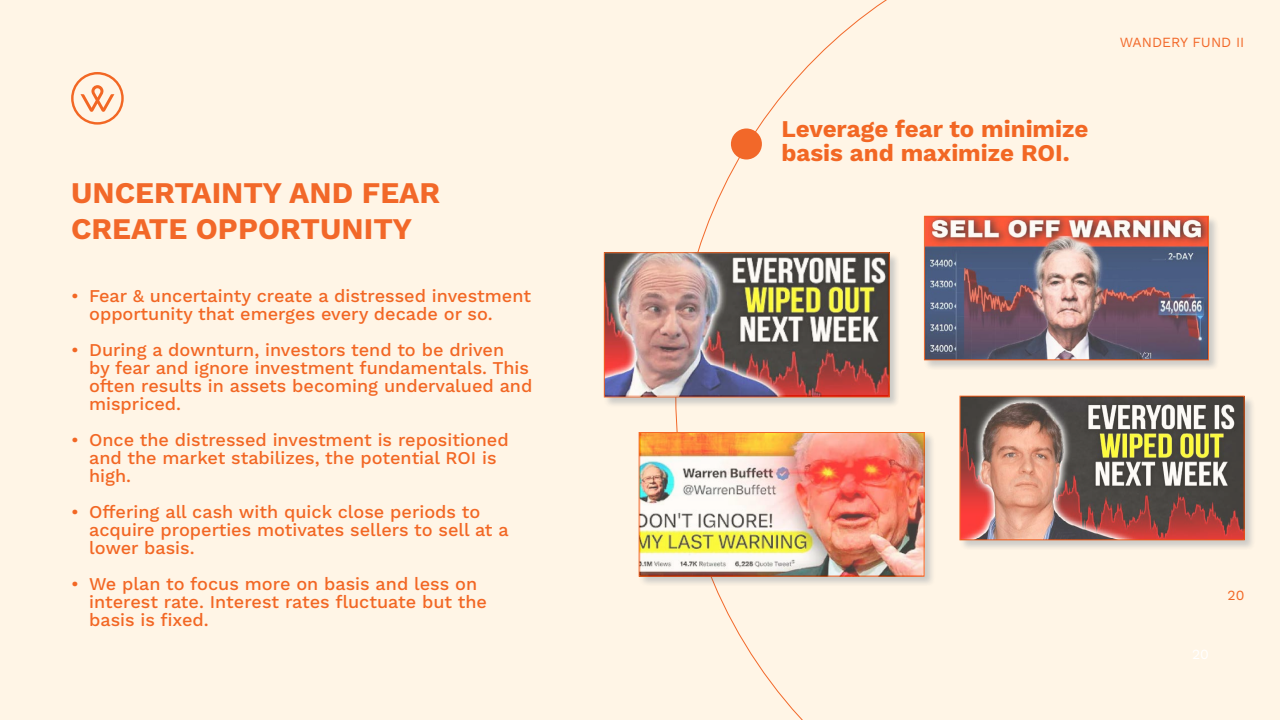
<style>
.page{position:relative;width:1280px;height:720px;background:#fff5e6}
.page>*{position:absolute;margin:0;border:0;box-sizing:border-box;transform-origin:0 0}
.t1{font:700 30px/36px "Work Sans";color:#f26829}
.t2{font:700 24px/24px "Work Sans";color:#f26724}
.t3{font:500 18px/18px "Work Sans";color:#f26724}
.t4{font:14px "Work Sans";color:#f26829}
.t5{font:14px "Work Sans";color:#fff}
.t6{font:14px "Work Sans";color:#f26724}
</style>
<div class="page">
<div style="left:641px;top:433px;width:296px;height:156px;background:#2b4462;opacity:.2"></div>
<img style="left:640px;top:432px;width:285px;height:144px">
<div style="left:961px;top:397px;width:296px;height:156px;background:#2b4462;opacity:.2"></div>
<img style="left:960px;top:396px;width:284px;height:144px">
<div style="left:925px;top:217px;width:296px;height:156px;background:#2b4462;opacity:.2"></div>
<img style="left:924px;top:216px;width:285px;height:144px">
<div style="left:605px;top:253px;width:297px;height:156px;background:#2b4462;opacity:.2"></div>
<img style="left:604px;top:252px;width:285px;height:144px">
<div style="left:731px;top:128px;width:31px;height:32px;background:#f26829;border-radius:50%"></div>
<svg style="left:71px;top:72px;width:53px;height:53px"></svg>
<h1 class="t1" style="left:71px;top:176px;width:371px">UNCERTAINTY AND FEAR<br>CREATE OPPORTUNITY</h1>
<p class="t3" style="left:89px;top:288px;width:443px;text-indent:-18px">• Fear &amp; uncertainty create a distressed investment opportunity that emerges every decade or so.</p>
<p class="t3" style="left:89px;top:342px;width:445px;text-indent:-18px">• During a downturn, investors tend to be driven<br>by fear and ignore investment fundamentals. This often results in assets becoming undervalued and mispriced.</p>
<p class="t3" style="left:89px;top:432px;width:421px;text-indent:-18px">• Once the distressed investment is repositioned and the market stabilizes, the potential ROI is high.</p>
<p class="t3" style="left:89px;top:504px;width:421px;text-indent:-18px">• Offering all cash with quick close periods to acquire properties motivates sellers to sell at a lower basis.</p>
<p class="t3" style="left:89px;top:576px;width:399px;text-indent:-18px">• We plan to focus more on basis and less on interest rate. Interest rates fluctuate but the basis is fixed.</p>
<h2 class="t2" style="left:782px;top:118px;width:308px">Leverage fear to minimize basis and maximize ROI.</h2>
<p class="t4" style="left:1120px;top:34px;width:126px">WANDERY FUND II</p>
<p class="t5" style="left:1192px;top:646px;width:18px">20</p>
<p class="t6" style="left:1228px;top:587px;width:18px">20</p>
</div>
